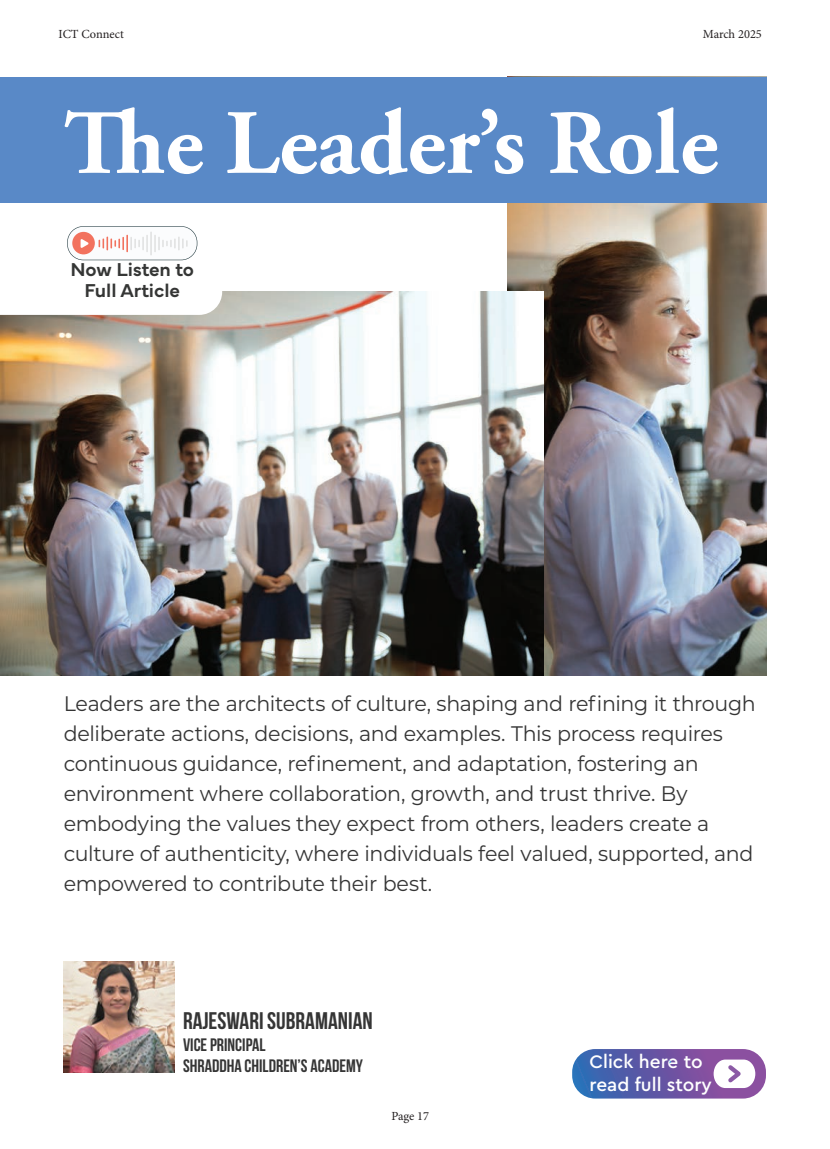
<style>
.page{position:relative;width:830px;height:1149px;background:#fff}
.page>*{position:absolute;margin:0;border:0;box-sizing:border-box;transform-origin:0 0}
.t1{font:700 91.5px "Adobe Garamond Pro";color:#fff}
.t2{font:700 24px "Bebas Neue";color:#353535}
.t3{font:21px/30px "Montserrat";letter-spacing:-.015em;color:#353535}
.t4{font:600 19.5px/20.5px "Mundial";letter-spacing:-.005em;color:#353635;text-align:center}
.t5{font:500 19.05px/22.8px "Cera Pro";color:#fff}
.t6{font:700 18px/21.6px "Bebas Neue";color:#353535}
.t7{font:12.45px "Minion Pro";letter-spacing:-.005em;color:#231f20}
</style>
<div class="page">
<img style="left:507px;top:202px;width:258px;height:473px">
<div style="left:0;top:77px;width:765px;height:125px;background:#5989c7"></div>
<img style="left:0;top:291px;width:543px;height:384px">
<img style="left:64px;top:961px;width:110px;height:110px">
<svg style="left:0;top:226px;width:222px;height:89px"></svg>
<svg style="left:572px;top:1049px;width:193px;height:49px;background:#7a70b2"></svg>
<p class="t7" style="left:59px;top:26px;width:67px">ICT Connect</p>
<p class="t7" style="left:702px;top:26px;width:60px">March 2025</p>
<h1 class="t1" style="left:64px;top:90px;width:655px">The Leader’s Role</h1>
<p class="t4" style="left:70px;top:257px;width:125px">Now Listen to<br>Full Article</p>
<p class="t3" style="left:64px;top:687px;width:693px">Leaders are the architects of culture, shaping and refining it through deliberate actions, decisions, and examples. This process requires continuous guidance, refinement, and adaptation, fostering an environment where collaboration, growth, and trust thrive. By embodying the values they expect from others, leaders create a culture of authenticity, where individuals feel valued, supported, and empowered to contribute their best.</p>
<p class="t2" style="left:183px;top:1007px;width:191px">RAJESWARI SUBRAMANIAN</p>
<p class="t6" style="left:183px;top:1033px;width:181px">VICE PRINCIPAL<br>SHRADDHA CHILDREN’S ACADEMY</p>
<p class="t7" style="left:391px;top:1107px;width:39px">Page 17</p>
<p class="t5" style="left:589px;top:1049px;width:124px">Click here to read full story</p>
</div>
